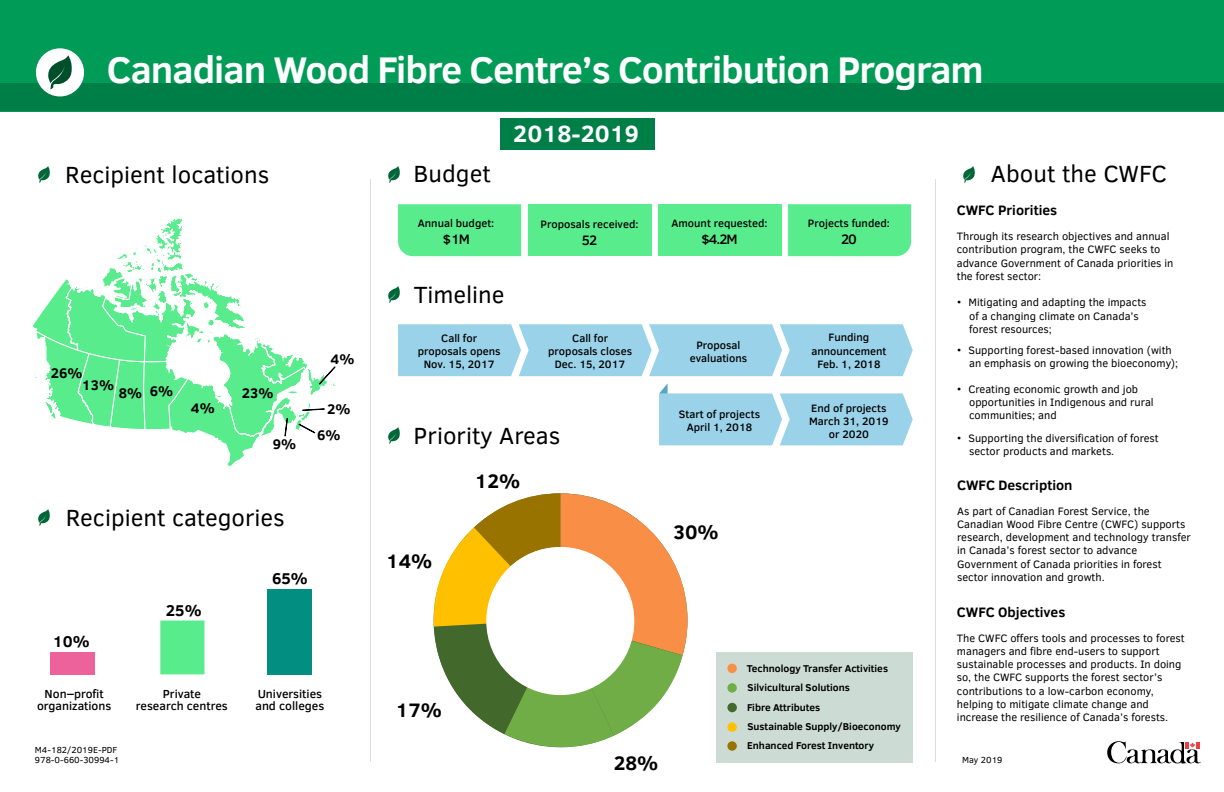
<style>
.page{position:relative;width:1224px;height:792px;background:#fff}
.page>*{position:absolute;margin:0;border:0;box-sizing:border-box;transform-origin:0 0}
.t1{font:700 38px "Clear Sans";letter-spacing:-.025em;color:#fff}
.t2{font:24px "Clear Sans";color:#000}
.t3{font:700 24px "Clear Sans";color:#fff}
.t4{font:700 20px "Clear Sans";color:#000}
.t5{font:700 16px "Clear Sans";color:#000}
.t6{font:700 14.2px/12.1px "Clear Sans";color:#000}
.t7{font:700 14px "Clear Sans";color:#000}
.t8{font:500 14px "Clear Sans";letter-spacing:-.075em;color:#000}
.t9{font:500 12px/12px "Clear Sans";color:#000;text-align:center}
.t10{font:11px/13.2px "Clear Sans";color:#000}
.t11{font:500 11px/13.2px "Clear Sans";color:#000;text-align:center}
.t12{font:700 10.2px "Clear Sans";color:#000}
.t13{font:9px/10.8px "Clear Sans";color:#000}
.s1{font-size:14.2px}
</style>
<div class="page">
<div style="left:0;top:0;width:1224px;height:111px;background:#009b57"></div>
<div style="left:0;top:84px;width:1224px;height:27px;background:#007e47"></div>
<svg style="left:659px;top:383px;width:254px;height:62px"></svg>
<svg style="left:398px;top:324px;width:515px;height:52px;background:#9fd4ea"></svg>
<hr style="left:935px;top:179px;width:1px;height:583px;background:#bcbcbc">
<hr style="left:370px;top:179px;width:1px;height:583px;background:#bcbcbc">
<svg style="left:32px;top:218px;width:304px;height:248px"></svg>
<div style="left:36px;top:48px;width:48px;height:48px;background:#fff;border-radius:50%"></div>
<svg style="left:48px;top:55px;width:24px;height:35px"></svg>
<div style="left:50px;top:653px;width:44px;height:22px;background:#ed629a"></div>
<div style="left:160px;top:621px;width:44px;height:53px;background:#59ec8d"></div>
<div style="left:268px;top:589px;width:44px;height:85px;background:#028e80"></div>
<svg style="left:38px;top:166px;width:12px;height:17px"></svg>
<svg style="left:388px;top:166px;width:12px;height:17px"></svg>
<svg style="left:963px;top:166px;width:12px;height:17px"></svg>
<svg style="left:388px;top:286px;width:12px;height:17px"></svg>
<svg style="left:388px;top:427px;width:12px;height:17px"></svg>
<svg style="left:38px;top:509px;width:12px;height:17px"></svg>
<div style="left:528px;top:204px;width:123px;height:52px;background:#59ec8d"></div>
<div style="left:658px;top:204px;width:123px;height:52px;background:#59ec8d"></div>
<div style="left:398px;top:204px;width:123px;height:52px;background:#59ec8d"></div>
<div style="left:788px;top:204px;width:123px;height:52px;background:#59ec8d"></div>
<svg style="left:1107px;top:741px;width:94px;height:23px"></svg>
<div style="left:500px;top:118px;width:154px;height:32px;background:#007e47"></div>
<div style="left:716px;top:653px;width:197px;height:110px;background:#ccdcd5"></div>
<div style="left:727px;top:664px;width:10px;height:9px;background:#f98f46;border-radius:50%"></div>
<svg style="left:727px;top:722px;width:10px;height:10px"></svg>
<div style="left:727px;top:683px;width:10px;height:10px;background:#70ad47;border-radius:50%"></div>
<div style="left:727px;top:741px;width:10px;height:10px;background:#997300;border-radius:50%"></div>
<div style="left:727px;top:703px;width:10px;height:9px;background:#43682b;border-radius:50%"></div>
<svg style="left:433px;top:493px;width:255px;height:255px"></svg>
<div style="left:486px;top:547px;width:148px;height:148px;background:#fff;border-radius:50%"></div>
<h1 class="t1" style="left:107px;top:42px;width:878px">Canadian Wood Fibre Centre’s Contribution Program</h1>
<h2 class="t3" style="left:513px;top:117px;width:127px">2018-2019</h2>
<h2 class="t2" style="left:65px;top:158px;width:206px">Recipient locations</h2>
<h2 class="t2" style="left:414px;top:158px;width:79px">Budget</h2>
<h2 class="t2" style="left:991px;top:158px;width:177px">About the CWFC</h2>
<p class="t6" style="left:82px;top:366px;width:34px;text-indent:-31px">26%<br>13%</p>
<p class="t6" style="left:119px;top:385px;width:56px">8% 6%</p>
<p class="t6" style="left:191px;top:401px;width:25px">4%</p>
<p class="t6" style="left:242px;top:386px;width:33px">23%</p>
<p class="t6" style="left:273px;top:437px;width:25px">9%</p>
<p class="t6" style="left:331px;top:352px;width:25px">4%</p>
<p class="t6" style="left:317px;top:395px;width:35px;line-height:25.9px;text-indent:10px">2%<br>6%</p>
<h2 class="t2" style="left:66px;top:501px;width:221px">Recipient categories</h2>
<h3 class="t5" style="left:53px;top:630px;width:38px">10%</h3>
<h3 class="t5" style="left:166px;top:599px;width:37px">25%</h3>
<h3 class="t5" style="left:272px;top:567px;width:37px">65%</h3>
<p class="t9" style="left:37px;top:687px;width:76px">Non<span class="s1">–</span>profit organizations</p>
<p class="t13" style="left:35px;top:744px;width:86px">M4-182/2019E-PDF<br>978-0-660-30994-1</p>
<p class="t9" style="left:136px;top:687px;width:94px">Private<br>research centres</p>
<p class="t9" style="left:255px;top:687px;width:70px;text-align:left">Universities and colleges</p>
<p class="t11" style="left:418px;top:217px;width:78px">Annual budget:</p>
<p class="t8" style="left:442px;top:230px;width:29px">$1M</p>
<h2 class="t2" style="left:414px;top:279px;width:92px">Timeline</h2>
<p class="t11" style="left:541px;top:218px;width:99px">Proposals received:</p>
<p class="t8" style="left:582px;top:231px;width:17px">52</p>
<p class="t11" style="left:671px;top:217px;width:98px">Amount requested:</p>
<p class="t8" style="left:701px;top:230px;width:38px">$4.2M</p>
<p class="t11" style="left:808px;top:217px;width:83px">Projects funded:</p>
<p class="t8" style="left:841px;top:230px;width:17px">20</p>
<p class="t11" style="left:418px;top:331px;width:84px">Call for proposals opens<br>Nov. 15, 2017</p>
<p class="t11" style="left:548px;top:331px;width:85px">Call for proposals closes<br>Dec. 15, 2017</p>
<p class="t11" style="left:690px;top:338px;width:59px">Proposal evaluations</p>
<p class="t11" style="left:811px;top:331px;width:77px">Funding announcement<br>Feb. 1, 2018</p>
<p class="t11" style="left:679px;top:407px;width:83px">Start of projects<br>April 1, 2018</p>
<p class="t11" style="left:809px;top:401px;width:81px">End of projects<br>March 31, 2019 or 2020</p>
<h2 class="t2" style="left:414px;top:420px;width:148px">Priority Areas</h2>
<h3 class="t4" style="left:386px;top:546px;width:48px">14%</h3>
<h3 class="t4" style="left:475px;top:467px;width:47px">12%</h3>
<h3 class="t4" style="left:396px;top:695px;width:48px">17%</h3>
<h3 class="t4" style="left:673px;top:518px;width:47px">30%</h3>
<h3 class="t4" style="left:614px;top:749px;width:46px">28%</h3>
<p class="t12" style="left:747px;top:661px;width:143px">Technology Transfer Activities</p>
<p class="t12" style="left:748px;top:680px;width:104px">Silvicultural Solutions</p>
<p class="t12" style="left:747px;top:700px;width:75px">Fibre Attributes</p>
<p class="t12" style="left:747px;top:719px;width:155px">Sustainable Supply/Bioeconomy</p>
<p class="t12" style="left:747px;top:738px;width:128px">Enhanced Forest Inventory</p>
<p class="t7" style="left:957px;top:200px;width:102px">CWFC Priorities</p>
<p class="t10" style="left:957px;top:230px;width:218px">Through its research objectives and annual contribution program, the CWFC seeks to advance Government of Canada priorities in the forest sector:</p>
<p class="t10" style="left:957px;top:296px;width:6px">•</p>
<p class="t10" style="left:968px;top:296px;width:180px">Mitigating and adapting the impacts of a changing climate on Canada’s forest resources;</p>
<p class="t10" style="left:968px;top:343px;width:211px">Supporting forest-based innovation (with an emphasis on growing the bioeconomy);</p>
<p class="t10" style="left:957px;top:343px;width:6px">•</p>
<p class="t10" style="left:957px;top:382px;width:6px">•</p>
<p class="t10" style="left:957px;top:431px;width:6px">•</p>
<p class="t10" style="left:968px;top:382px;width:187px">Creating economic growth and job opportunities in Indigenous and rural communities; and</p>
<p class="t10" style="left:968px;top:431px;width:192px">Supporting the diversification of forest sector products and markets.</p>
<p class="t7" style="left:957px;top:475px;width:117px">CWFC Description</p>
<p class="t10" style="left:957px;top:504px;width:235px">As part of Canadian Forest Service, the Canadian Wood Fibre Centre (CWFC) supports research, development and technology transfer in Canada’s forest sector to advance Government of Canada priorities in forest sector innovation and growth.</p>
<p class="t7" style="left:957px;top:602px;width:110px">CWFC Objectives</p>
<p class="t10" style="left:957px;top:631px;width:229px">The CWFC offers tools and processes to forest managers and fibre end-users to support sustainable processes and products. In doing so, the CWFC supports the forest sector’s contributions to a low-carbon economy, helping to mitigate climate change and increase the resilience of Canada’s forests.</p>
<p class="t13" style="left:962px;top:755px;width:42px">May 2019</p>
</div>
